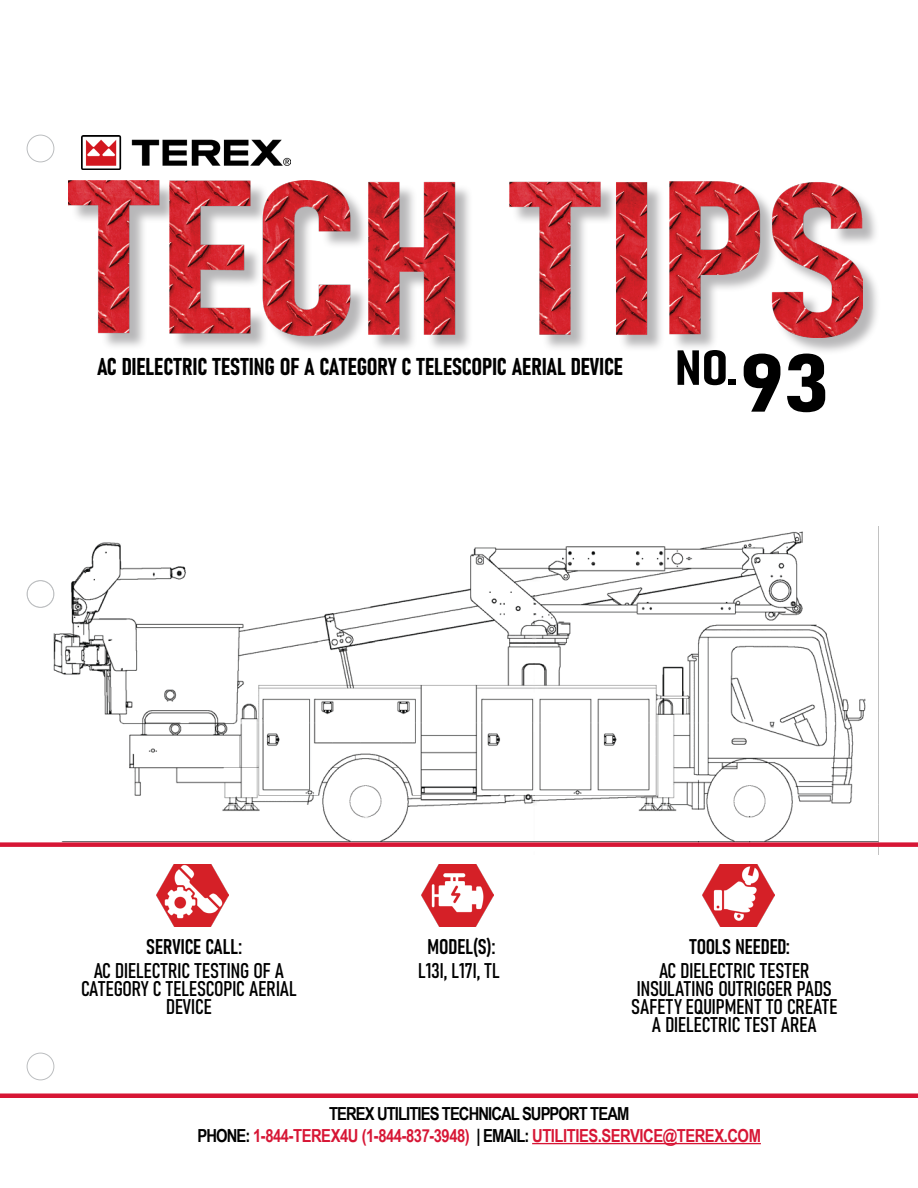
<style>
.page{position:relative;width:918px;height:1188px;background:#fff}
.page>*{position:absolute;margin:0;border:0;box-sizing:border-box;transform-origin:0 0}
.t1{font:81px "Bahnschrift";color:#000;scale:1.22 1}
.t2{font:48.6px "Bahnschrift";color:#000;scale:1.22 1}
.t3{font:24px "Bahnschrift";color:#000}
.t4{font:21px/18px "Bahnschrift";color:#000;text-align:center}
.t5{font:700 18px/21.6px "Arial Narrow";letter-spacing:-.05em;color:#d71635;text-align:center}
.s1{color:#000}
</style>
<div class="page">
<img style="left:50px;top:526px;width:829px;height:329px">
<hr style="left:532px;top:1143px;width:229px;height:1px;background:#d71635">
<div style="left:27px;top:1053px;width:27px;height:27px;border:1px solid #bcbec0;border-radius:50%"></div>
<div style="left:27px;top:581px;width:27px;height:26px;border:1px solid #bcbec0;border-radius:50%"></div>
<div style="left:27px;top:580px;width:27px;height:28px;border:1px solid #bcbec0;border-radius:50%"></div>
<div style="left:27px;top:135px;width:27px;height:27px;border:1px solid #bcbec0;border-radius:50%"></div>
<hr style="left:0;top:1094px;width:918px;height:4px;background:#d71635">
<div style="left:0;top:842px;width:918px;height:5px;background:#d71635"></div>
<img style="left:81px;top:135px;width:210px;height:34px">
<div style="left:71px;top:183px;width:810px;height:172px;background:#717073;opacity:.5"></div>
<img style="left:69px;top:181px;width:793px;height:157px">
<img style="left:157px;top:864px;width:72px;height:62px">
<img style="left:421px;top:864px;width:72px;height:62px">
<img style="left:702px;top:864px;width:72px;height:62px">
<h2 class="t2" style="left:675px;top:331px;width:52px">NO.</h2>
<p class="t3" style="left:97px;top:349px;width:527px">AC DIELECTRIC TESTING OF A CATEGORY C TELESCOPIC AERIAL DEVICE</p>
<h1 class="t1" style="left:740px;top:322px;width:76px">93</h1>
<p class="t4" style="left:146px;top:936px;width:97px">SERVICE CALL:</p>
<p class="t4" style="left:428px;top:936px;width:69px">MODEL(S):</p>
<p class="t4" style="left:689px;top:936px;width:102px">TOOLS NEEDED:</p>
<p class="t4" style="left:81px;top:960px;width:217px">AC DIELECTRIC TESTING OF A<br>CATEGORY C TELESCOPIC AERIAL<br>DEVICE</p>
<p class="t4" style="left:418px;top:960px;width:83px">L13I, L17I, TL</p>
<p class="t4" style="left:631px;top:960px;width:208px">AC DIELECTRIC TESTER<br>INSULATING OUTRIGGER PADS<br>SAFETY EQUIPMENT TO CREATE<br>A DIELECTRIC TEST AREA</p>
<p class="t5" style="left:198px;top:1102px;width:565px"><span class="s1">TEREX UTILITIES TECHNICAL SUPPORT TEAM<br>PHONE:</span> 1-844-TEREX4U (1-844-837-3948) <span class="s1">| EMAIL:</span> UTILITIES.SERVICE@TEREX.COM</p>
</div>
